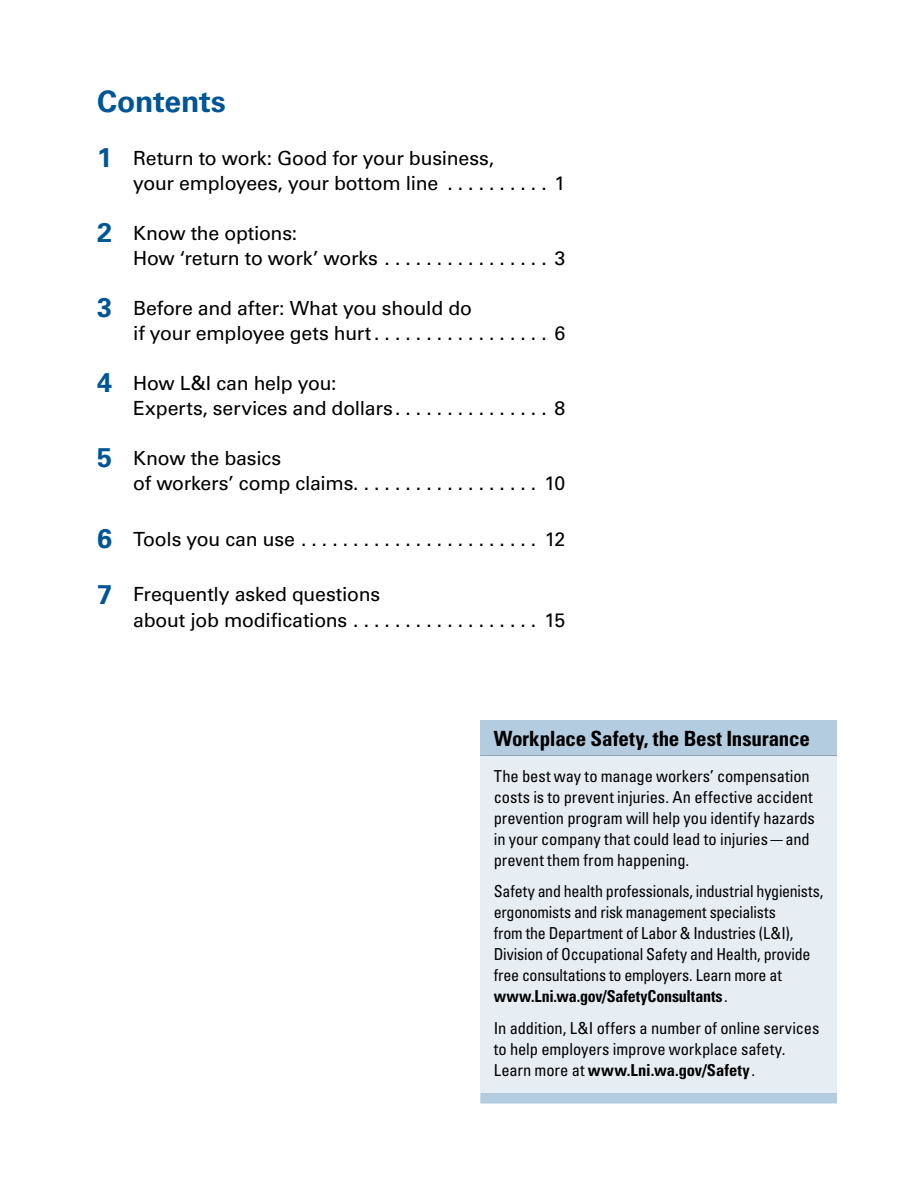
<style>
.page{position:relative;width:918px;height:1188px;background:#fff}
.page>*{position:absolute;margin:0;border:0;box-sizing:border-box;transform-origin:0 0}
.Contents_Header{font:700 30px "Univers LT Std";letter-spacing:-.005em;color:#005695}
.t1{font:700 27px "Univers LT Std";color:#005695}
.Box_Header{font:700 condensed 21px "Univers LT Std";letter-spacing:-.01em;color:#000}
.t2{font:19.5px/25.5px "Univers LT Std";letter-spacing:-.015em;color:#000}
.Box_Body_-_11{font:condensed 16.5px/21px "Univers LT Std";letter-spacing:-.01em;color:#000}
.Box_Body__Last_P_-_1{font:condensed 16.5px/21px "Univers LT Std";letter-spacing:-.005em;color:#000}
.s1{font-weight:700}
</style>
<div class="page">
<div style="left:480px;top:720px;width:357px;height:37px;background:#b3ccdf"></div>
<hr style="left:480px;top:756px;width:357px;height:1px;background:#000">
<div style="left:480px;top:757px;width:357px;height:124px;background:#e6eef4"></div>
<div style="left:480px;top:872px;width:357px;height:145px;background:#e6eef4"></div>
<div style="left:480px;top:1009px;width:357px;height:84px;background:#e6eef4"></div>
<div style="left:480px;top:1093px;width:357px;height:11px;background:#b3ccdf"></div>
<h3 class="Contents_Header" style="left:97px;top:84px;width:130px">Contents</h3>
<p class="t1" style="left:97px;top:142px;width:17px">1</p>
<p class="t2" style="left:133px;top:145px;width:433px">Return to work: Good for your business,<br>your employees, your bottom line . . . . . . . . . . 1</p>
<p class="t1" style="left:97px;top:217px;width:17px">2</p>
<p class="t2" style="left:133px;top:220px;width:433px">Know the options:<br>How ‘return to work’ works . . . . . . . . . . . . . . . . 3</p>
<p class="t1" style="left:97px;top:292px;width:17px">3</p>
<p class="t2" style="left:133px;top:295px;width:433px">Before and after: What you should do<br>if your employee gets hurt . . . . . . . . . . . . . . . . . 6</p>
<p class="t1" style="left:97px;top:367px;width:17px">4</p>
<p class="t2" style="left:133px;top:370px;width:433px">How L&amp;I can help you:<br>Experts, services and dollars . . . . . . . . . . . . . . . 8</p>
<p class="t1" style="left:97px;top:442px;width:17px">5</p>
<p class="t2" style="left:133px;top:445px;width:434px">Know the basics<br>of workers’ comp claims . . . . . . . . . . . . . . . . . . 10</p>
<p class="t1" style="left:97px;top:523px;width:17px">6</p>
<p class="t2" style="left:133px;top:526px;width:434px">Tools you can use . . . . . . . . . . . . . . . . . . . . . . . 12</p>
<p class="t1" style="left:97px;top:578px;width:17px">7</p>
<p class="t2" style="left:133px;top:582px;width:433px">Frequently asked questions<br>about job modifications . . . . . . . . . . . . . . . . . . 15</p>
<h4 class="Box_Header" style="left:494px;top:725px;width:318px">Workplace Safety, the Best Insurance</h4>
<p class="Box_Body_-_11" style="left:494px;top:765px;width:323px">The best way to manage workers’ compensation costs is to prevent injuries. An effective accident prevention program will help you identify hazards in your company that could lead to injuries — and prevent them from happening.</p>
<p class="Box_Body_-_11" style="left:494px;top:881px;width:331px">Safety and health professionals, industrial hygienists, ergonomists and risk management specialists<br>from the Department of Labor &amp; Industries (L&amp;I), Division of Occupational Safety and Health, provide free consultations to employers. Learn more at <span class="s1">www.Lni.wa.gov/SafetyConsultants</span>.</p>
<p class="Box_Body__Last_P_-_1" style="left:494px;top:1017px;width:327px">In addition, L&amp;I offers a number of online services to help employers improve workplace safety.<br>Learn more at <span class="s1">www.Lni.wa.gov/Safety</span>.</p>
</div>
